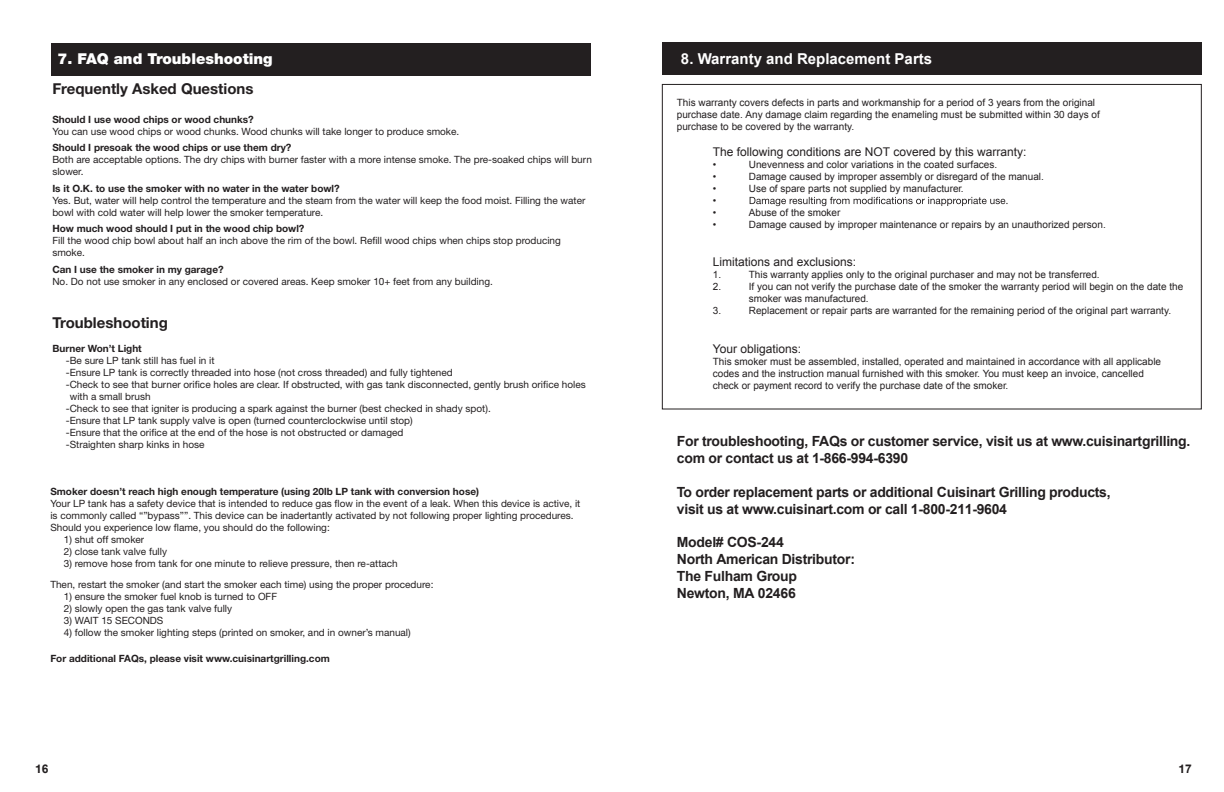
<style>
.page{position:relative;width:1224px;height:792px;background:#fff}
.page>*{position:absolute;margin:0;border:0;box-sizing:border-box;transform-origin:0 0}
.t1{font:700 15px "Helvetica Neue LT Std";color:#231f20}
.t2{font:700 15px "Arial";color:#fff}
.t3{font:900 15px "Helvetica Neue LT Std";color:#fff}
.t4{font:700 14px/16.8px "Arial";letter-spacing:-.02em;color:#231f20}
.t5{font:12px "Arial";color:#231f20}
.t6{font:700 12px "Helvetica Neue LT Std";color:#231f20}
.t7{font:10px/12px "Helvetica Neue LT Std";color:#231f20}
.t8{font:10px/12px "Arial";color:#231f20}
.t9{font:700 10px "Helvetica Neue LT Std";color:#231f20}
.s1{font-family:"Arial"}
</style>
<div class="page">
<div style="left:51px;top:43px;width:540px;height:32px;background:#231f20"></div>
<div style="left:662px;top:42px;width:540px;height:32px;background:#231f20"></div>
<svg style="left:750px;top:197px;width:257px;height:9px"></svg>
<h1 class="t3" style="left:57px;top:50px;width:217px">7. FAQ and Troubleshooting</h1>
<h1 class="t1" style="left:52px;top:79px;width:203px">Frequently Asked Questions</h1>
<p class="t9" style="left:52px;top:113px;width:203px">Should I use wood chips or wood chunks?</p>
<p class="t7" style="left:52px;top:125px;width:408px">You can use wood chips or wood chunks. Wood chunks will take longer to produce smoke.</p>
<p class="t9" style="left:52px;top:141px;width:241px">Should I presoak the wood chips or use them dry?</p>
<p class="t7" style="left:52px;top:153px;width:541px">Both are acceptable options. The dry chips with burner faster with a more intense smoke. The pre-soaked chips will burn slower.</p>
<p class="t9" style="left:52px;top:182px;width:289px">Is it O.K. to use the smoker with no water in the water bowl?</p>
<p class="t7" style="left:52px;top:194px;width:535px">Yes. But, water will help control the temperature and the steam from the water will keep the food moist. Filling the water bowl with cold water will help lower the smoker temperature.</p>
<p class="t9" style="left:52px;top:222px;width:254px">How much wood should I put in the wood chip bowl?</p>
<p class="t7" style="left:52px;top:234px;width:510px">Fill the wood chip bowl about half an inch above the rim of the bowl. Refill wood chips when chips stop producing smoke.</p>
<p class="t9" style="left:52px;top:263px;width:173px">Can I use the smoker in my garage?</p>
<p class="t7" style="left:52px;top:275px;width:442px">No. Do not use smoker in any enclosed or covered areas. Keep smoker 10+ feet from any building.</p>
<h1 class="t1" style="left:52px;top:313px;width:117px">Troubleshooting</h1>
<p class="t9" style="left:52px;top:342px;width:91px">Burner Won’t Light</p>
<p class="t7" style="left:66px;top:354px;width:388px">-Be sure LP tank still has fuel in it<br>-Ensure LP tank is correctly threaded into hose (not cross threaded) and fully tightened</p>
<p class="t7" style="left:66px;top:378px;width:521px">- Check to see that burner orifice holes are clear. If obstructed, with gas tank disconnected, gently brush orifice holes</p>
<p class="t7" style="left:70px;top:390px;width:82px">with a small brush</p>
<p class="t7" style="left:66px;top:402px;width:426px">-Check to see that igniter is producing a spark against the burner (best checked in shady spot).</p>
<p class="t7" style="left:66px;top:414px;width:348px">-Ensure that LP tank supply valve is open (turned counterclockwise until stop)</p>
<p class="t7" style="left:66px;top:426px;width:339px">-Ensure that the orifice at the end of the hose is not obstructed or damaged</p>
<p class="t7" style="left:66px;top:438px;width:140px">-Straighten sharp kinks in hose</p>
<p class="t9" style="left:50px;top:485px;width:430px">Smoker doesn’t reach high enough temperature (using 20lb LP tank with conversion hose)</p>
<p class="t7" style="left:50px;top:498px;width:532px">Your LP tank has a safety device that is intended to reduce gas flow in the event of a leak. When this device is active, it is commonly called “”bypass””. This device can be inadertantly activated by not following proper lighting procedures.<br>Should you experience low flame, you should do the following:</p>
<p class="t7" style="left:64px;top:534px;width:82px">1) shut off smoker</p>
<p class="t7" style="left:64px;top:546px;width:105px">2) close tank valve fully</p>
<p class="t7" style="left:50px;top:553px;width:385px;line-height:21px;text-indent:14px">3) remove hose from tank for one minute to relieve pressure, then re-attach<br>Then, restart the smoker (and start the smoker each time) using the proper procedure:</p>
<p class="t7" style="left:64px;top:591px;width:215px">1) ensure the smoker fuel knob is turned to OFF</p>
<p class="t7" style="left:64px;top:603px;width:170px">2) slowly open the gas tank valve fully</p>
<p class="t7" style="left:64px;top:615px;width:101px">3) WAIT 15 SECONDS</p>
<p class="t7" style="left:64px;top:627px;width:348px">4) follow the smoker lighting steps (printed on smoker, and in owner’s manual)</p>
<p class="t9" style="left:50px;top:652px;width:281px">For additional FAQs, please visit www.cuisinartgrilling.com</p>
<h1 class="t2" style="left:681px;top:48px;width:253px">8. Warranty and Replacement Parts</h1>
<p class="t8" style="left:677px;top:96px;width:425px">This warranty covers defects in parts and workmanship for a period of 3 years from the original purchase date. Any damage claim regarding the enameling must be submitted within 30 days of purchase to be covered by the warranty.</p>
<p class="t5" style="left:713px;top:144px;width:315px">The following conditions are NOT covered by this warranty:</p>
<p class="t8" style="left:713px;top:159px;width:5px">•</p>
<p class="t8" style="left:749px;top:159px;width:250px">Unevenness and color variations in the coated surfaces.</p>
<p class="t8" style="left:713px;top:171px;width:5px">•</p>
<p class="t8" style="left:749px;top:171px;width:297px">Damage caused by improper assembly or disregard of the manual.</p>
<p class="t8" style="left:713px;top:183px;width:5px">•</p>
<p class="t8" style="left:749px;top:183px;width:216px">Use of spare parts not supplied by manufacturer.</p>
<p class="t8" style="left:713px;top:195px;width:5px">• •</p>
<p class="t8" style="left:749px;top:207px;width:93px">Abuse of the smoker</p>
<p class="t8" style="left:713px;top:219px;width:5px">•</p>
<p class="t8" style="left:749px;top:219px;width:359px">Damage caused by improper maintenance or repairs by an unauthorized person.</p>
<p class="t5" style="left:713px;top:254px;width:145px">Limitations and exclusions:</p>
<p class="t8" style="left:713px;top:269px;width:10px">1.</p>
<p class="t8" style="left:749px;top:269px;width:352px">This warranty applies only to the original purchaser and may not be transferred.</p>
<p class="t8" style="left:713px;top:281px;width:10px">2.</p>
<p class="t8" style="left:749px;top:281px;width:436px">If you can not verify the purchase date of the smoker the warranty period will begin on the date the smoker was manufactured.</p>
<p class="t8" style="left:713px;top:305px;width:10px">3.</p>
<p class="t8" style="left:749px;top:305px;width:424px">Replacement or repair parts are warranted for the remaining period of the original part warranty.</p>
<p class="t5" style="left:713px;top:341px;width:90px">Your obligations:</p>
<p class="t8" style="left:713px;top:355px;width:450px">This smoker must be assembled, installed, operated and maintained in accordance with all applicable codes and the instruction manual furnished with this smoker. You must keep an invoice, cancelled check or payment record to verify the purchase date of the smoker.</p>
<h2 class="t4" style="left:677px;top:434px;width:515px">For troubleshooting, FAQs or customer service, visit us at www.cuisinartgrilling. com or contact us at 1-866-994-6390</h2>
<h2 class="t4" style="left:677px;top:484px;width:435px">To order replacement parts or additional Cuisinart Grilling products, visit us at www.cuisinart.com or call 1-800-211-9604</h2>
<h2 class="t4" style="left:677px;top:534px;width:180px">Model# COS-244<br>North American Distributor:<br>The Fulham Group<br>Newton, MA 02466</h2>
<p class="t6" style="left:35px;top:761px;width:15px">1<span class="s1">6</span></p>
<p class="t6" style="left:1179px;top:761px;width:15px">1<span class="s1">7</span></p>
</div>
